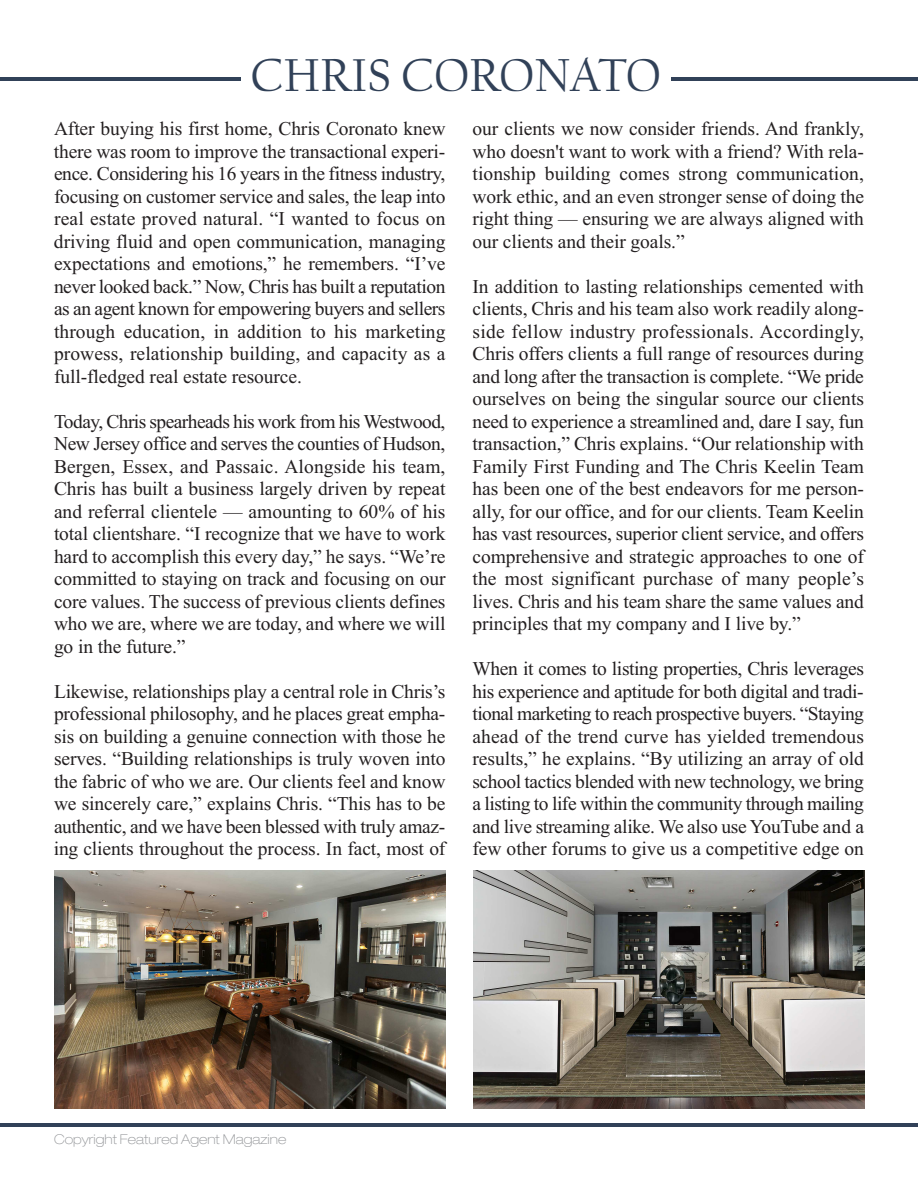
<style>
.page{position:relative;width:918px;height:1188px;background:#fff}
.page>*{position:absolute;margin:0;border:0;box-sizing:border-box;transform-origin:0 0}
.t1{font:48px "Californian";color:#314158}
.t2{font:19.5px/22.5px "Times New Roman";letter-spacing:-.005em;color:#231f20;text-align:justify}
.t3{font:100 expanded 13.5px "Helvetica Neue";color:#939598}
</style>
<div class="page">
<hr style="left:0;top:77px;width:918px;height:4px;background:#314158">
<div style="left:241px;top:52px;width:430px;height:80px;background:#fff"></div>
<hr style="left:0;top:1123px;width:918px;height:3px;background:#314158">
<img style="left:473px;top:870px;width:392px;height:239px">
<img style="left:54px;top:870px;width:392px;height:239px">
<h1 class="t1" style="left:251px;top:54px;width:411px">CHRIS CORONATO</h1>
<p class="t2" style="left:54px;top:117px;width:393px">After buying his first home, Chris Coronato knew there was room to improve the transactional experi&shy;ence. Considering his 16 years in the fitness industry, focusing on customer service and sales, the leap into real estate proved natural. “I wanted to focus on driving fluid and open communication, managing expectations and emotions,” he remembers. “I’ve never looked back.” Now, Chris has built a reputation as an agent known for empowering buyers and sellers through education, in addition to his marketing prowess, relationship building, and capacity as a full-fledged real estate resource.</p>
<p class="t2" style="left:54px;top:410px;width:393px">Today, Chris spearheads his work from his Westwood, New Jersey office and serves the counties of Hudson, Bergen, Essex, and Passaic. Alongside his team, Chris has built a business largely driven by repeat and referral clientele — amounting to 60% of his total clientshare. “I recognize that we have to work hard to accomplish this every day,” he says. “We’re committed to staying on track and focusing on our core values. The success of previous clients defines who we are, where we are today, and where we will go in the future.”</p>
<p class="t2" style="left:54px;top:680px;width:393px">Likewise, relationships play a central role in Chris’s professional philosophy, and he places great empha&shy;sis on building a genuine connection with those he serves. “Building relationships is truly woven into the fabric of who we are. Our clients feel and know we sincerely care,” explains Chris. “This has to be authentic, and we have been blessed with truly amaz&shy;ing clients throughout the process. In fact, most of</p>
<p class="t2" style="left:472px;top:117px;width:393px">our clients we now consider friends. And frankly, who doesn't want to work with a friend? With rela&shy;tionship building comes strong communication, work ethic, and an even stronger sense of doing the right thing — ensuring we are always aligned with our clients and their goals.”</p>
<p class="t2" style="left:472px;top:275px;width:393px">In addition to lasting relationships cemented with clients, Chris and his team also work readily along&shy;side fellow industry professionals. Accordingly, Chris offers clients a full range of resources during and long after the transaction is complete. “We pride ourselves on being the singular source our clients need to experience a streamlined and, dare I say, fun transaction,” Chris explains. “Our relationship with Family First Funding and The Chris Keelin Team has been one of the best endeavors for me person&shy;ally, for our office, and for our clients. Team Keelin has vast resources, superior client service, and offers comprehensive and strategic approaches to one of the most significant purchase of many people’s lives. Chris and his team share the same values and principles that my company and I live by.”</p>
<p class="t2" style="left:472px;top:657px;width:393px">When it comes to listing properties, Chris leverages his experience and aptitude for both digital and tradi&shy;tional marketing to reach prospective buyers. “Staying ahead of the trend curve has yielded tremendous results,” he explains. “By utilizing an array of old school tactics blended with new technology, we bring a listing to life within the community through mailing and live streaming alike. We also use YouTube and a few other forums to give us a competitive edge on</p>
<p class="t3" style="left:54px;top:1134px;width:234px">Copyright Featured Agent Magazine</p>
</div>
